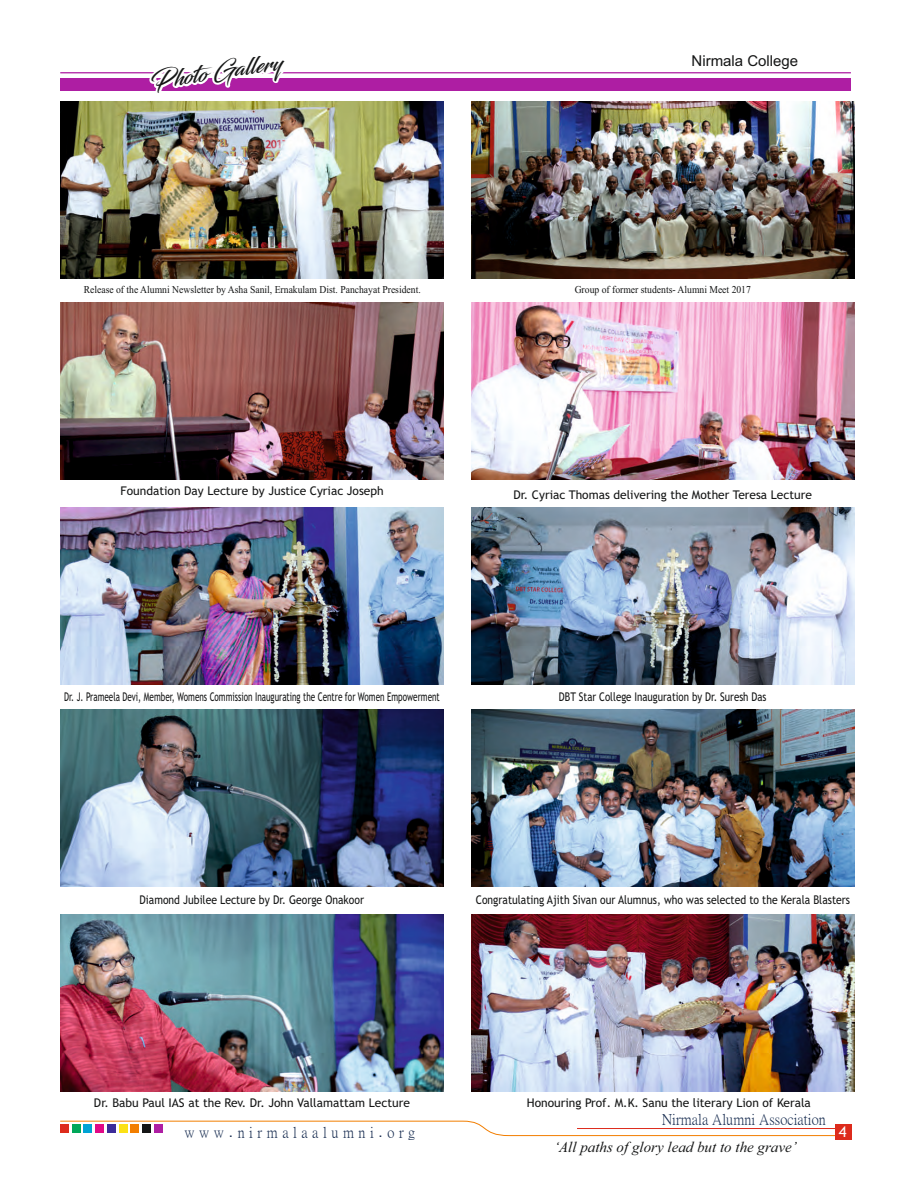
<style>
.page{position:relative;width:915px;height:1191px;background:#fff}
.page>*{position:absolute;margin:0;border:0;box-sizing:border-box;transform-origin:0 0}
.t1{font:22.65px "Blacksword";color:#151616}
.t2{font:italic 15px "Times New Roman";color:#151616}
.t3{font:15px "P Ming Li U";color:#172c50}
.t4{font:15px "P Ming Li U";letter-spacing:.3em;color:#172c50}
.t5{font:15px "Arial";color:#151616}
.t6{font:15px "Trebuchet MS";color:#fff}
.t7{font:12px "Trebuchet MS";color:#151616}
.t8{font:12px "Trebuchet MS";color:#151616;scale:.87 1}
.t9{font:12px "Trebuchet MS";color:#151616;scale:.68 1}
.t10{font:12px "Trebuchet MS";color:#151616;scale:.81 1}
.t11{font:10.5px "Times New Roman";color:#151616;scale:.92 1}
.s1{font-family:"Arial"}
</style>
<div class="page">
<svg style="left:60px;top:1120px;width:791px;height:16px"></svg>
<div style="left:834px;top:1124px;width:16px;height:15px;background:#dd2b1c"></div>
<div style="left:60px;top:1124px;width:8px;height:8px;background:#dd2b1c"></div>
<div style="left:72px;top:1124px;width:8px;height:8px;background:#00a759"></div>
<div style="left:84px;top:1124px;width:8px;height:8px;background:#00a3d4"></div>
<div style="left:95px;top:1124px;width:9px;height:8px;background:#e10886"></div>
<div style="left:107px;top:1124px;width:8px;height:8px;background:#3c2b99"></div>
<div style="left:119px;top:1124px;width:8px;height:8px;background:#fbe116"></div>
<div style="left:131px;top:1124px;width:8px;height:8px;background:#f27e00"></div>
<div style="left:142px;top:1124px;width:9px;height:8px;background:#151616"></div>
<div style="left:154px;top:1124px;width:8px;height:8px;background:#ae1ea3"></div>
<div style="left:60px;top:79px;width:790px;height:12px;background:#ae1ea3"></div>
<hr style="left:60px;top:72px;width:790px;height:1px;background:#ae1ea3">
<img style="left:471px;top:102px;width:383px;height:176px">
<img style="left:60px;top:102px;width:383px;height:176px">
<img style="left:61px;top:302px;width:382px;height:177px">
<img style="left:471px;top:302px;width:383px;height:177px">
<img style="left:471px;top:508px;width:383px;height:176px">
<img style="left:61px;top:914px;width:382px;height:177px">
<img style="left:61px;top:709px;width:382px;height:177px">
<img style="left:471px;top:709px;width:383px;height:177px">
<img style="left:471px;top:914px;width:383px;height:177px">
<img style="left:61px;top:508px;width:382px;height:176px">
<svg style="left:149px;top:72px;width:138px;height:19px"></svg>
<h1 class="t1" style="left:148px;top:69px;width:134px;rotate:-9deg">Photo Gallery</h1>
<p class="t5" style="left:691px;top:55px;width:108px">Nirmala College</p>
<p class="t11" style="left:84px;top:285px;width:368px">Release of the Alumni Newsletter by Asha Sanil, Ernakulam Dist. Panchayat President.</p>
<p class="t11" style="left:574px;top:285px;width:193px">Group of former students- Alumni Meet 2017</p>
<p class="t7" style="left:120px;top:486px;width:264px">Foundation Day Lecture by Justice Cyriac Joseph</p>
<p class="t7" style="left:513px;top:490px;width:300px">Dr. Cyriac Thomas delivering the Mother Teresa Lecture</p>
<p class="t9" style="left:64px;top:692px;width:554px">Dr. J. Prameela Devi, Member, Womens Commission Inaugurating the Centre for Women Empowerment</p>
<p class="t10" style="left:558px;top:692px;width:258px">DBT Star College Inauguration by Dr. Suresh Das</p>
<p class="t8" style="left:139px;top:895px;width:259px">Diamond Jubilee Lecture by Dr. George Onakoor</p>
<p class="t8" style="left:475px;top:895px;width:431px">Congratulating Ajith Sivan our Alumnus, who was selected to the Kerala Blasters</p>
<p class="t7" style="left:94px;top:1098px;width:317px">Dr. Babu Paul IAS at the Rev. Dr. John Vallamattam Lecture</p>
<p class="t4" style="left:184px;top:1125px;width:232px">www<span class="s1">.</span>nirmalaalumni<span class="s1">.</span>org</p>
<p class="t7" style="left:526px;top:1098px;width:285px">Honouring Prof. M.K. Sanu the literary Lion of Kerala</p>
<p class="t2" style="left:554px;top:1141px;width:244px">‘All paths of glory lead but to the grave’</p>
<p class="t3" style="left:661px;top:1112px;width:165px">Nirmala Alumni Association</p>
<p class="t6" style="left:838px;top:1126px;width:9px">4</p>
</div>
